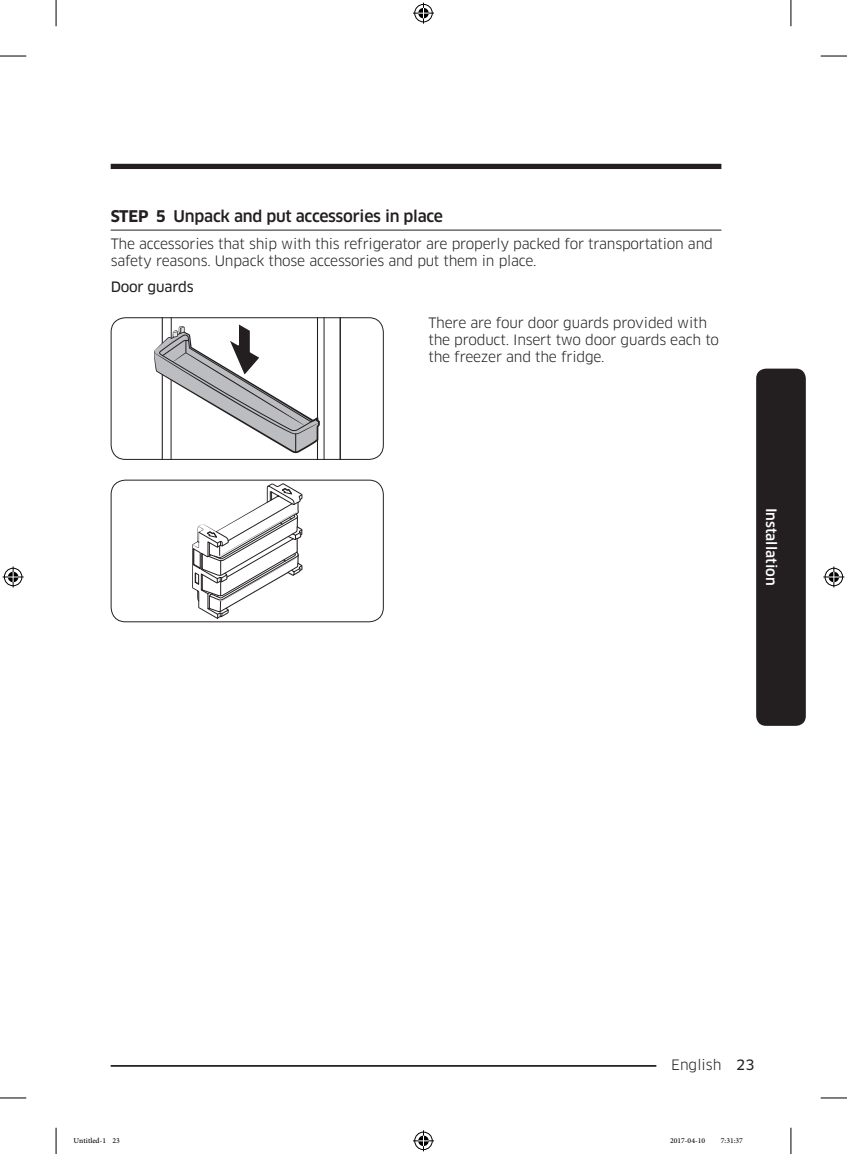
<style>
.page{position:relative;width:847px;height:1154px;background:#fff}
.page>*{position:absolute;margin:0;border:0;box-sizing:border-box;transform-origin:0 0}
.t1{font:500 15.75px "Samsung Clan Pro";letter-spacing:-.015em;color:#231f20}
.t2{font:14px/16.8px "Samsung Clan Pro";letter-spacing:-.015em;color:#231f20}
.t3{font:500 14px "Samsung Clan Pro";color:#fff}
.t4{font:14px "Samsung Clan Pro News";letter-spacing:-.015em;color:#231f20}
.t5{font:10.5px "Adobe Arabic";color:#000}
.s1{font-weight:700}
.s2{font-family:"Samsung Clan Pro News"}
</style>
<div class="page">
<div style="left:111px;top:164px;width:610px;height:5px;background:#231f20"></div>
<hr style="left:111px;top:1065px;width:610px;height:2px;background:#231f20">
<div style="left:656px;top:1055px;width:80px;height:17px;background:#fff"></div>
<div style="left:755px;top:369px;width:50px;height:357px;background:#231f20;border-radius:10px"></div>
<hr style="left:111px;top:230px;width:610px;height:1px;background:#231f20">
<hr style="left:339px;top:317px;width:2px;height:143px;background:#231f20">
<hr style="left:323px;top:317px;width:1px;height:143px;background:#231f20">
<svg style="left:154px;top:319px;width:166px;height:139px"></svg>
<div style="left:111px;top:317px;width:272px;height:143px;border:1px solid #231f20;border-radius:14px"></div>
<svg style="left:192px;top:483px;width:110px;height:136px"></svg>
<div style="left:111px;top:480px;width:272px;height:142px;border:1px solid #231f20;border-radius:14px"></div>
<svg style="left:0;top:56px;width:26px;height:1px"></svg>
<svg style="left:820px;top:56px;width:26px;height:1px"></svg>
<svg style="left:0;top:1097px;width:26px;height:1px"></svg>
<svg style="left:820px;top:1097px;width:26px;height:1px"></svg>
<svg style="left:56px;top:0;width:1px;height:26px"></svg>
<svg style="left:56px;top:1128px;width:1px;height:26px"></svg>
<svg style="left:790px;top:0;width:1px;height:26px"></svg>
<svg style="left:790px;top:1128px;width:1px;height:26px"></svg>
<svg style="left:413px;top:3px;width:21px;height:21px"></svg>
<svg style="left:413px;top:1130px;width:21px;height:21px"></svg>
<svg style="left:3px;top:566px;width:21px;height:21px"></svg>
<svg style="left:823px;top:566px;width:21px;height:21px"></svg>
<p class="t1" style="left:111px;top:207px;width:334px"><span class="s1">STEP 5</span> Unpack and put accessories in place</p>
<p class="t2" style="left:111px;top:235px;width:603px">The accessories that ship with this refrigerator are properly packed for transportation and safety reasons. Unpack those accessories and put them in place.</p>
<p class="t4" style="left:111px;top:279px;width:84px">Door guards</p>
<p class="t2" style="left:428px;top:315px;width:292px">There are four door guards provided with the product. Insert two door guards each to the freezer and the fridge.</p>
<p class="t3" style="left:779px;top:508px;width:79px;rotate:90deg">Installation</p>
<p class="t2" style="left:671px;top:1056px;width:85px">English <span class="s2">23</span></p>
<p class="t5" style="left:74px;top:1133px;width:48px">Untitled-1 23</p>
<p class="t5" style="left:669px;top:1133px;width:37px">2017-04-10</p>
<p class="t5" style="left:720px;top:1133px;width:24px">7:31:37</p>
</div>
